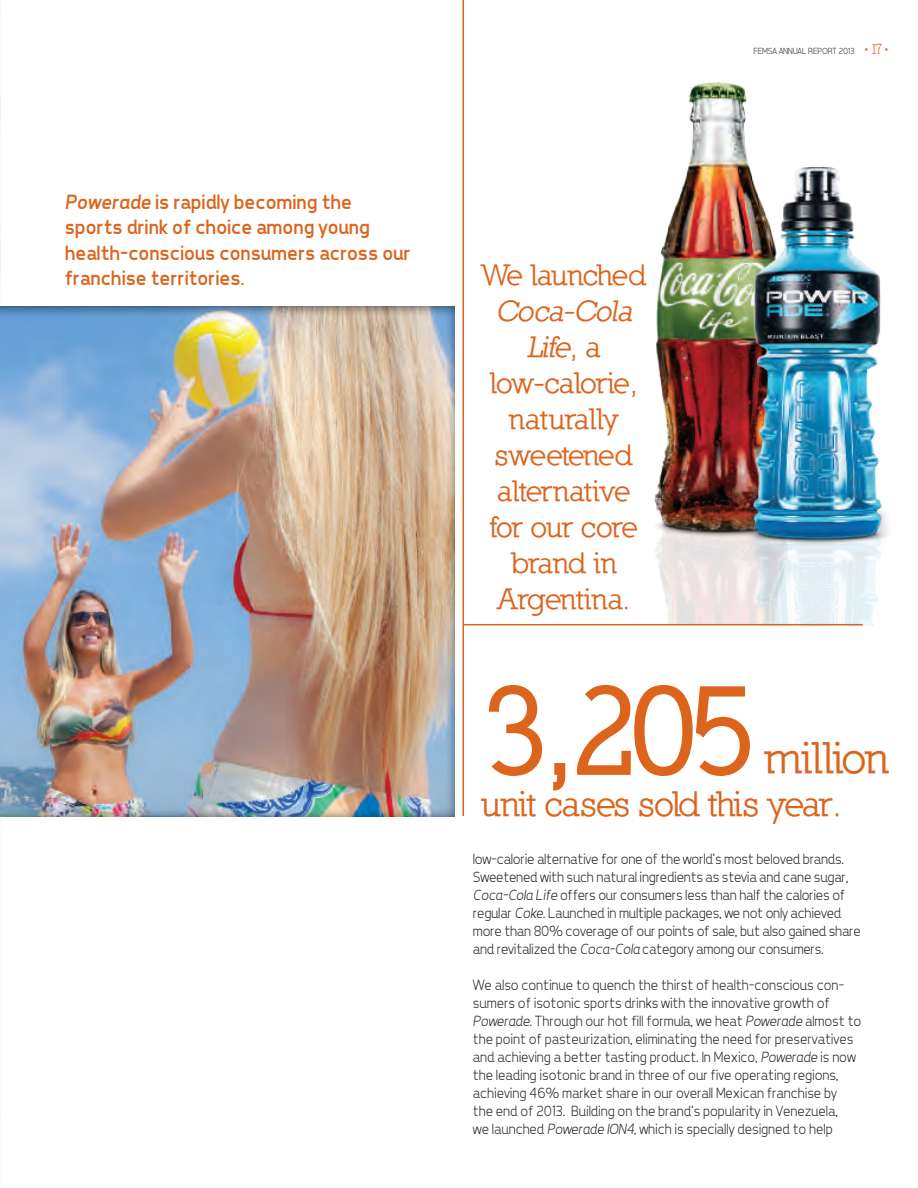
<style>
.page{position:relative;width:918px;height:1188px;background:#fff}
.page>*{position:absolute;margin:0;border:0;box-sizing:border-box;transform-origin:0 0}
.t1{font:800 124.5px "Nilland";color:#dc641c}
.t2{font:700 45px "Nilland";letter-spacing:-.035em;color:#dc641c}
.t3{font:700 36px "Nilland";letter-spacing:-.04em;color:#dc641c}
.t4{font:700 30px/36px "Nilland";letter-spacing:-.025em;color:#dc641c;text-align:center}
.t5{font:21px/25.2px "Tepeno Sans";color:#dc641c}
.t6{font:300 15px/18px "Tepeno Sans";color:#231f20}
.t7{font:300 9px "Tepeno Sans";color:#231f20}
.s1{font-style:italic}
.s2{font-family:"Nilland";font-weight:400;font-size:15px;color:#dc641c}
</style>
<div class="page">
<img style="left:0;top:0;width:1px;height:1124px">
<div style="left:0;top:305px;width:455px;height:512px;background:#231f20;opacity:.75"></div>
<hr style="left:463px;top:0;width:1px;height:816px;background:#dc641c">
<img style="left:738px;top:557px;width:142px;height:68px">
<img style="left:654px;top:82px;width:93px;height:462px">
<hr style="left:463px;top:624px;width:400px;height:1px;background:#dc641c">
<img style="left:738px;top:153px;width:151px;height:404px">
<h3 class="t5" style="left:64px;top:189px;width:347px"><span class="s1">Powerade</span> is rapidly becoming the sports drink of choice among young health-conscious consumers across our franchise territories.</h3>
<h3 class="t4" style="left:481px;top:256px;width:166px">We launched</h3>
<h3 class="t4" style="left:490px;top:292px;width:150px"><span class="s1">Coca-Cola<br>Life</span>, a low-calorie, naturally sweetened alternative for our core brand in<br>Argentina.</h3>
<p class="t7" style="left:753px;top:46px;width:139px">FEMSA ANNUAL REPORT 2013 <span class="s2">•17•</span></p>
<h1 class="t1" style="left:481px;top:658px;width:275px">3,205</h1>
<h2 class="t2" style="left:764px;top:731px;width:126px">million</h2>
<h3 class="t3" style="left:481px;top:783px;width:362px">unit cases sold this year.</h3>
<p class="t6" style="left:472px;top:850px;width:389px">low-calorie alternative for one of the world’s most beloved brands.<br>Sweetened with such natural ingredients as stevia and cane sugar, <span class="s1">Coca-Cola Life</span> offers our consumers less than half the calories of regular <span class="s1">Coke</span>. Launched in multiple packages, we not only achieved more than 80% coverage of our points of sale, but also gained share and revitalized the <span class="s1">Coca-Cola</span> category among our consumers.</p>
<p class="t6" style="left:472px;top:976px;width:390px">We also continue to quench the thirst of health-conscious con&shy;sumers of isotonic sports drinks with the innovative growth of <span class="s1">Powerade</span>. Through our hot fill formula, we heat <span class="s1">Powerade</span> almost to the point of pasteurization, eliminating the need for preservatives and achieving a better tasting product. In Mexico, <span class="s1">Powerade</span> is now the leading isotonic brand in three of our five operating regions, achieving 46% market share in our overall Mexican franchise by<br>the end of 2013. Building on the brand’s popularity in Venezuela,<br>we launched <span class="s1">Powerade ION4</span>, which is specially designed to help</p>
</div>
